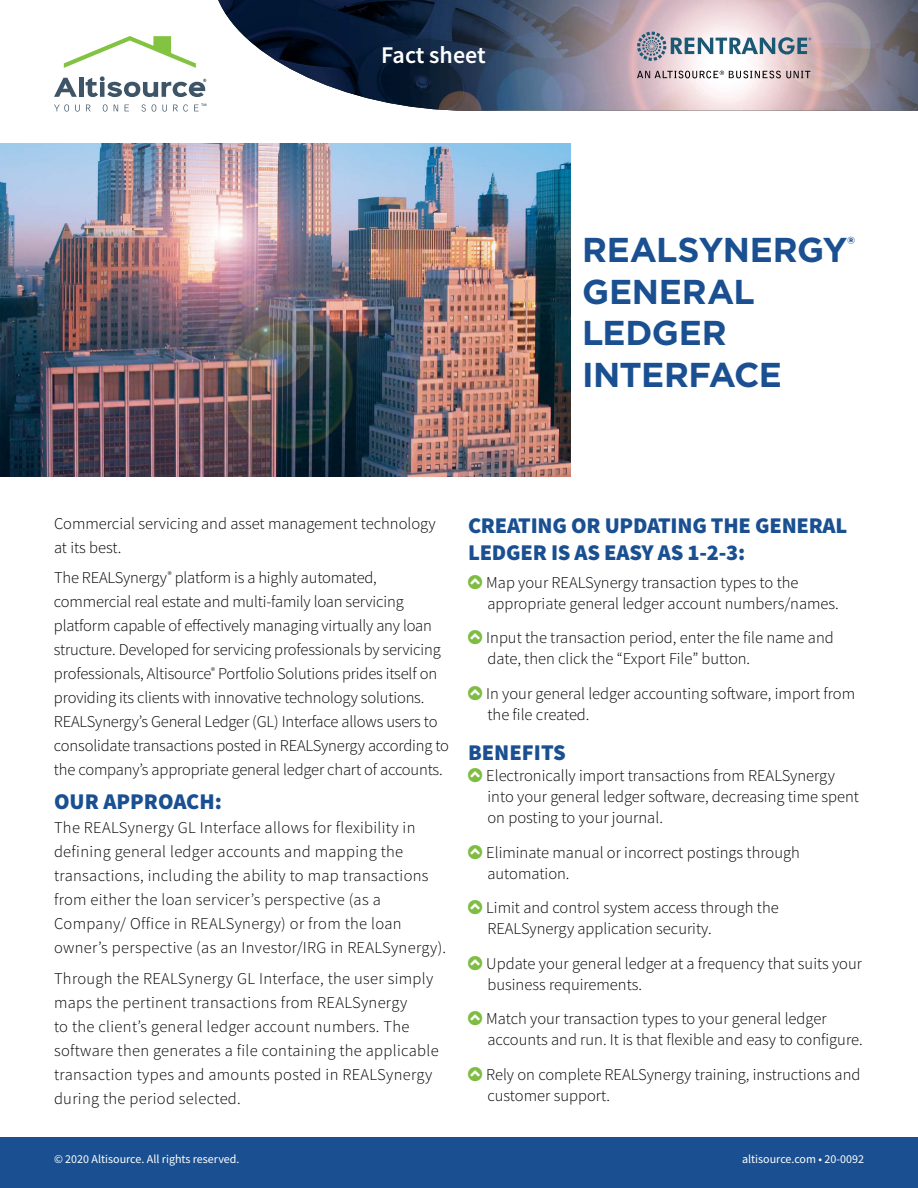
<style>
.page{position:relative;width:918px;height:1188px;background:#fff}
.page>*{position:absolute;margin:0;border:0;box-sizing:border-box;transform-origin:0 0}
.t1{font:700 34.5px/41.4px "Gotham";letter-spacing:-.01em;color:#1a5091}
.t2{font:600 24px "Source Sans Pro";color:#fff}
.t3{font:900 22.5px/27px "Source Sans Pro";letter-spacing:-.01em;color:#1a5091}
.t4{font:300 16.5px/21px "Source Sans Pro";color:#000}
.t5{font:300 16.5px/24px "Source Sans Pro";letter-spacing:.02em;color:#000}
.t6{font:12px "Source Sans Pro";color:#fff}
</style>
<div class="page">
<img style="left:218px;top:0;width:700px;height:111px">
<div style="left:0;top:1137px;width:918px;height:51px;background:#1a5091"></div>
<svg style="left:54px;top:78px;width:23px;height:19px"></svg>
<hr style="left:79px;top:77px;width:4px;height:20px;background:#3d5567">
<svg style="left:64px;top:36px;width:132px;height:32px"></svg>
<svg style="left:86px;top:76px;width:120px;height:21px"></svg>
<svg style="left:54px;top:104px;width:15px;height:8px"></svg>
<svg style="left:75px;top:105px;width:5px;height:7px"></svg>
<svg style="left:86px;top:105px;width:5px;height:6px"></svg>
<svg style="left:103px;top:104px;width:5px;height:8px"></svg>
<svg style="left:114px;top:105px;width:4px;height:6px"></svg>
<svg style="left:125px;top:105px;width:4px;height:6px"></svg>
<svg style="left:141px;top:104px;width:5px;height:8px"></svg>
<svg style="left:152px;top:104px;width:4px;height:8px"></svg>
<svg style="left:162px;top:105px;width:5px;height:7px"></svg>
<svg style="left:173px;top:104px;width:15px;height:8px"></svg>
<svg style="left:194px;top:104px;width:12px;height:7px"></svg>
<img style="left:0;top:144px;width:570px;height:333px">
<svg style="left:637px;top:32px;width:174px;height:29px"></svg>
<svg style="left:637px;top:71px;width:173px;height:7px"></svg>
<h2 class="t2" style="left:381px;top:39px;width:106px">Fact sheet</h2>
<h1 class="t1" style="left:582px;top:229px;width:274px">REALSYNERGY<sup>®<br></sup>GENERAL<br>LEDGER<br>INTERFACE</h1>
<p class="t4" style="left:54px;top:511px;width:383px;line-height:24px">Commercial servicing and asset management technology at its best.</p>
<p class="t4" style="left:54px;top:566px;width:397px;line-height:24px">The REALSynergy<sup>®</sup> platform is a highly automated, commercial real estate and multi-family loan servicing platform capable of effectively managing virtually any loan structure. Developed for servicing professionals by servicing professionals, Altisource<sup>®</sup> Portfolio Solutions prides itself on providing its clients with innovative technology solutions.<br>REALSynergy’s General Ledger (GL) Interface allows users to consolidate transactions posted in REALSynergy according to the company’s appropriate general ledger chart of accounts.</p>
<h3 class="t3" style="left:54px;top:788px;width:170px">OUR APPROACH:</h3>
<p class="t5" style="left:54px;top:816px;width:394px">The REALSynergy GL Interface allows for flexibility in defining general ledger accounts and mapping the transactions, including the ability to map transactions from either the loan servicer’s perspective (as a Company/ Office in REALSynergy) or from the loan owner’s perspective (as an Investor/IRG in REALSynergy).</p>
<p class="t5" style="left:54px;top:966px;width:386px">Through the REALSynergy GL Interface, the user simply maps the pertinent transactions from REALSynergy<br>to the client’s general ledger account numbers. The software then generates a file containing the applicable transaction types and amounts posted in REALSynergy during the period selected.</p>
<p class="t6" style="left:54px;top:1151px;width:187px">© 2020 Altisource. All rights reserved.</p>
<h3 class="t3" style="left:468px;top:512px;width:381px">CREATING OR UPDATING THE GENERAL<br>LEDGER IS AS EASY AS 1-2-3:</h3>
<p class="t4" style="left:486px;top:572px;width:354px">Map your REALSynergy transaction types to the appropriate general ledger account numbers/names.</p>
<p class="t4" style="left:486px;top:627px;width:349px">Input the transaction period, enter the file name and date, then click the “Export File” button.</p>
<p class="t4" style="left:486px;top:683px;width:370px">In your general ledger accounting software, import from the file created.</p>
<h3 class="t3" style="left:468px;top:739px;width:100px">BENEFITS</h3>
<p class="t4" style="left:486px;top:765px;width:374px">Electronically import transactions from REALSynergy into your general ledger software, decreasing time spent on posting to your journal.</p>
<p class="t4" style="left:486px;top:842px;width:315px">Eliminate manual or incorrect postings through automation.</p>
<p class="t4" style="left:486px;top:897px;width:294px">Limit and control system access through the<br>REALSynergy application security.</p>
<p class="t4" style="left:486px;top:953px;width:377px">Update your general ledger at a frequency that suits your business requirements.</p>
<p class="t4" style="left:486px;top:1008px;width:378px">Match your transaction types to your general ledger accounts and run. It is that flexible and easy to configure.</p>
<p class="t4" style="left:486px;top:1064px;width:376px">Rely on complete REALSynergy training, instructions and customer support.</p>
<p class="t6" style="left:742px;top:1151px;width:123px">altisource.com • 20-0092</p>
</div>
